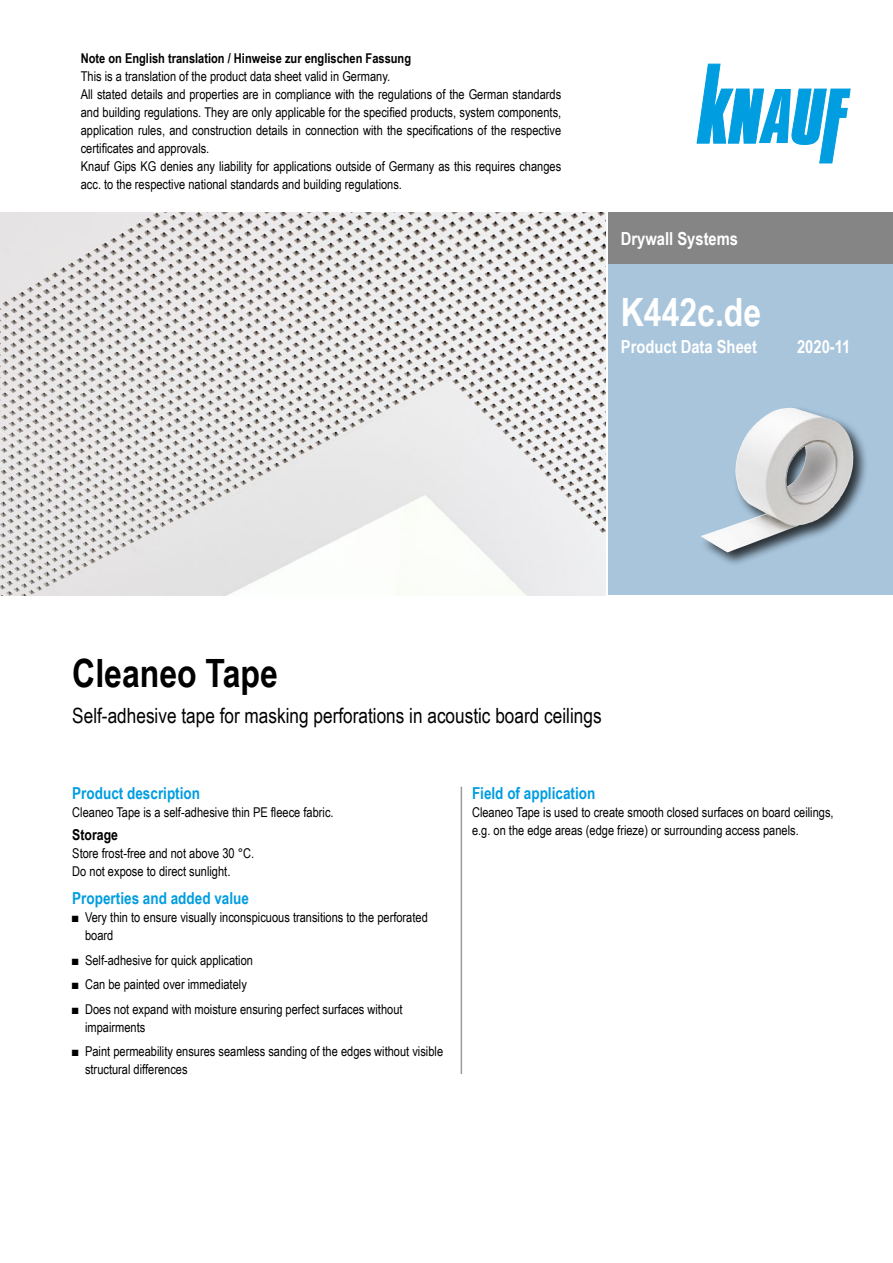
<style>
.page{position:relative;width:893px;height:1263px;background:#fff}
.page>*{position:absolute;margin:0;border:0;box-sizing:border-box;transform-origin:0 0}
.t1{font:700 39px "Arial Narrow";color:#000}
.t2{font:700 39px "Arial Narrow";color:#fff}
.t3{font:21px "Arial Narrow";color:#000}
.Ausgabe_TB{font:700 18px "Arial Narrow";color:#fff}
.Sparte_TB{font:700 18px "Arial Narrow";color:#fff}
.Ue3_11cyan_TB{font:700 16.5px "Arial Narrow";color:#009de0}
.Ue4_10schwarz_TB{font:700 15px "Arial Narrow";color:#000}
._01_Fließtext_dt{font:13.5px/18px "Arial Narrow";color:#000}
.Text_TB{font:13.5px/18px "Arial Narrow";color:#000}
._01_Fließtext_dt-2{font:700 13.5px "Arial Narrow";color:#000}
</style>
<div class="page">
<div style="left:608px;top:213px;width:285px;height:382px;background:#a8c5dc"></div>
<div style="left:608px;top:213px;width:285px;height:51px;background:#858585"></div>
<div style="left:699px;top:405px;width:170px;height:162px;background:#000;opacity:.75"></div>
<img style="left:700px;top:408px;width:142px;height:144px">
<img style="left:0;top:213px;width:606px;height:382px">
<svg style="left:697px;top:64px;width:153px;height:99px"></svg>
<hr style="left:461px;top:787px;width:1px;height:287px;background:#9b9b9b">
<p class="_01_Fließtext_dt-2" style="left:81px;top:48px;width:332px">Note on English translation / Hinweise zur englischen Fassung</p>
<p class="_01_Fließtext_dt" style="left:81px;top:67px;width:311px">This is a translation of the product data sheet valid in Germany.</p>
<p class="_01_Fließtext_dt" style="left:81px;top:85px;width:482px;text-align:justify">All stated details and properties are in compliance with the regulations of the German standards and building regulations. They are only applicable for the specified products, system components, application rules, and construction details in connection with the specifications of the respective certificates and approvals.</p>
<p class="_01_Fließtext_dt" style="left:81px;top:157px;width:482px">Knauf Gips KG denies any liability for applications outside of Germany as this requires changes acc. to the respective national standards and building regulations.</p>
<p class="Sparte_TB" style="left:621px;top:225px;width:119px">Drywall Systems</p>
<h1 class="t2" style="left:621px;top:282px;width:142px">K442c.de</h1>
<p class="Ausgabe_TB" style="left:621px;top:333px;width:138px">Product Data Sheet</p>
<p class="Ausgabe_TB" style="left:797px;top:333px;width:55px">2020-11</p>
<h1 class="t1" style="left:72px;top:644px;width:207px">Cleaneo Tape</h1>
<h2 class="t3" style="left:72px;top:700px;width:531px">Self-adhesive tape for masking perforations in acoustic board ceilings</h2>
<p class="Ue3_11cyan_TB" style="left:72px;top:780px;width:129px">Product description</p>
<p class="Text_TB" style="left:72px;top:802px;width:263px">Cleaneo Tape is a self-adhesive thin PE fleece fabric.</p>
<p class="Ue4_10schwarz_TB" style="left:72px;top:823px;width:47px">Storage</p>
<p class="Text_TB" style="left:72px;top:844px;width:184px">Store frost-free and not above 30 °C.</p>
<p class="Text_TB" style="left:72px;top:862px;width:160px">Do not expose to direct sunlight.</p>
<p class="Ue3_11cyan_TB" style="left:72px;top:886px;width:178px">Properties and added value</p>
<p class="_01_Fließtext_dt" style="left:85px;top:908px;width:344px;text-indent:-13px">■ Very thin to ensure visually inconspicuous transitions to the perforated board</p>
<p class="_01_Fließtext_dt" style="left:72px;top:950px;width:182px">■ Self-adhesive for quick application</p>
<p class="_01_Fließtext_dt" style="left:72px;top:975px;width:176px">■ Can be painted over immediately</p>
<p class="_01_Fließtext_dt" style="left:85px;top:999px;width:319px;text-indent:-13px">■ Does not expand with moisture ensuring perfect surfaces without impairments</p>
<p class="_01_Fließtext_dt" style="left:85px;top:1042px;width:360px;text-indent:-13px">■ Paint permeability ensures seamless sanding of the edges without visible structural differences</p>
<p class="Ue3_11cyan_TB" style="left:472px;top:780px;width:125px">Field of application</p>
<p class="Text_TB" style="left:472px;top:802px;width:363px">Cleaneo Tape is used to create smooth closed surfaces on board ceilings, e.g. on the edge areas (edge frieze) or surrounding access panels.</p>
</div>
